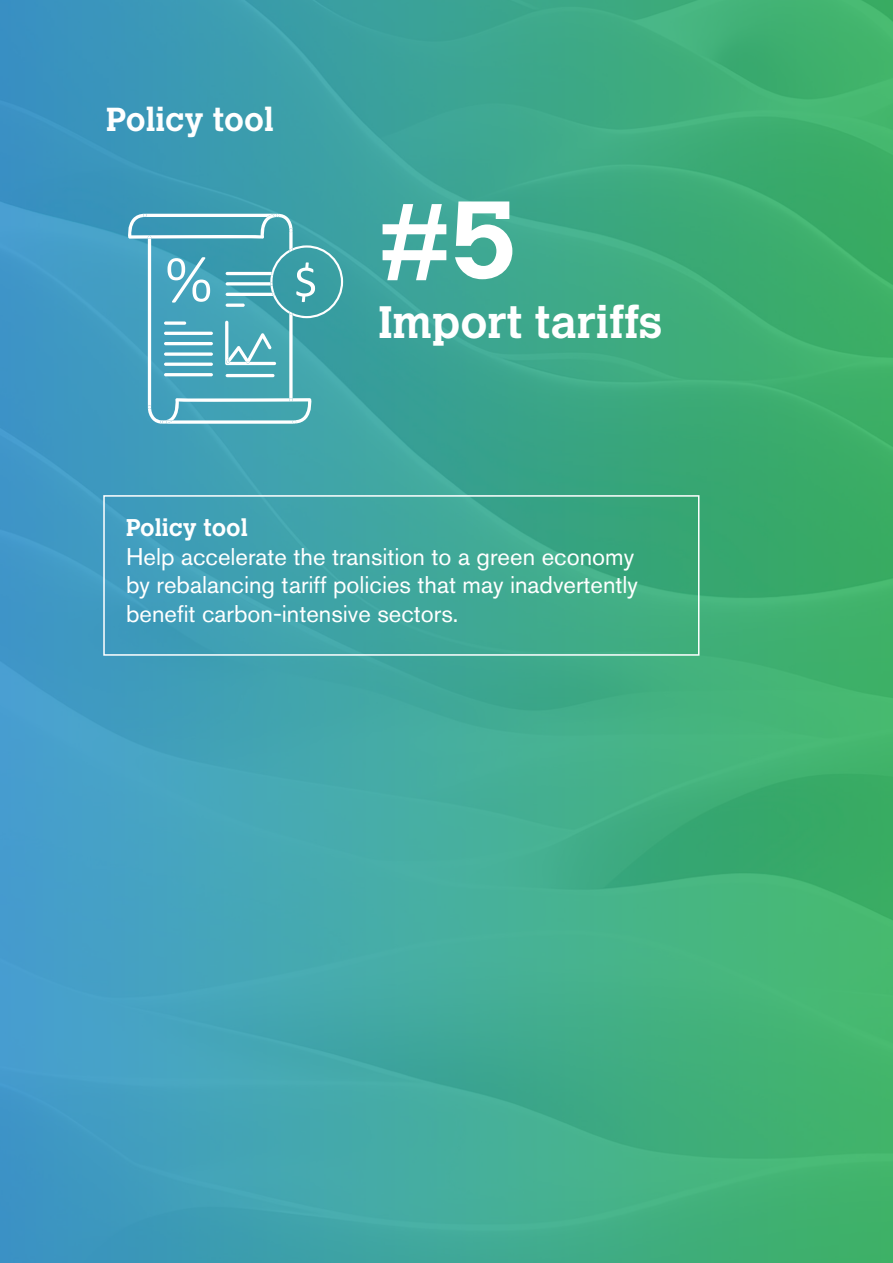
<style>
.page{position:relative;width:893px;height:1263px;background:#fff}
.page>*{position:absolute;margin:0;border:0;box-sizing:border-box;transform-origin:0 0}
.t1{font:700 108px "Calvert MT Std";color:#fff}
.t2{font:700 45px "Calvert MT Std";color:#fff}
.t3{font:700 33px "Calvert MT Std";color:#fff}
.t4{font:24px/28.8px "Akzidenz Grotesk BE";color:#fff}
.t5{font:700 24px "Calvert MT Std";color:#fff}
</style>
<div class="page">
<div style="left:0;top:0;width:893px;height:1263px;background:linear-gradient(to right,#419ace,#3fb464)"></div>
<svg style="left:127px;top:214px;width:216px;height:210px;background:#59adbc"></svg>
<div style="left:103px;top:495px;width:596px;height:161px;border:2px solid #fff"></div>
<h3 class="t3" style="left:106px;top:98px;width:169px">Policy tool</h3>
<h1 class="t1" style="left:378px;top:172px;width:140px">#5</h1>
<h2 class="t2" style="left:378px;top:294px;width:285px">Import tariffs</h2>
<p class="t5" style="left:126px;top:512px;width:123px">Policy tool</p>
<p class="t4" style="left:126px;top:542px;width:513px">Help accelerate the transition to a green economy by rebalancing tariff policies that may inadvertently benefit carbon-intensive sectors.</p>
</div>
